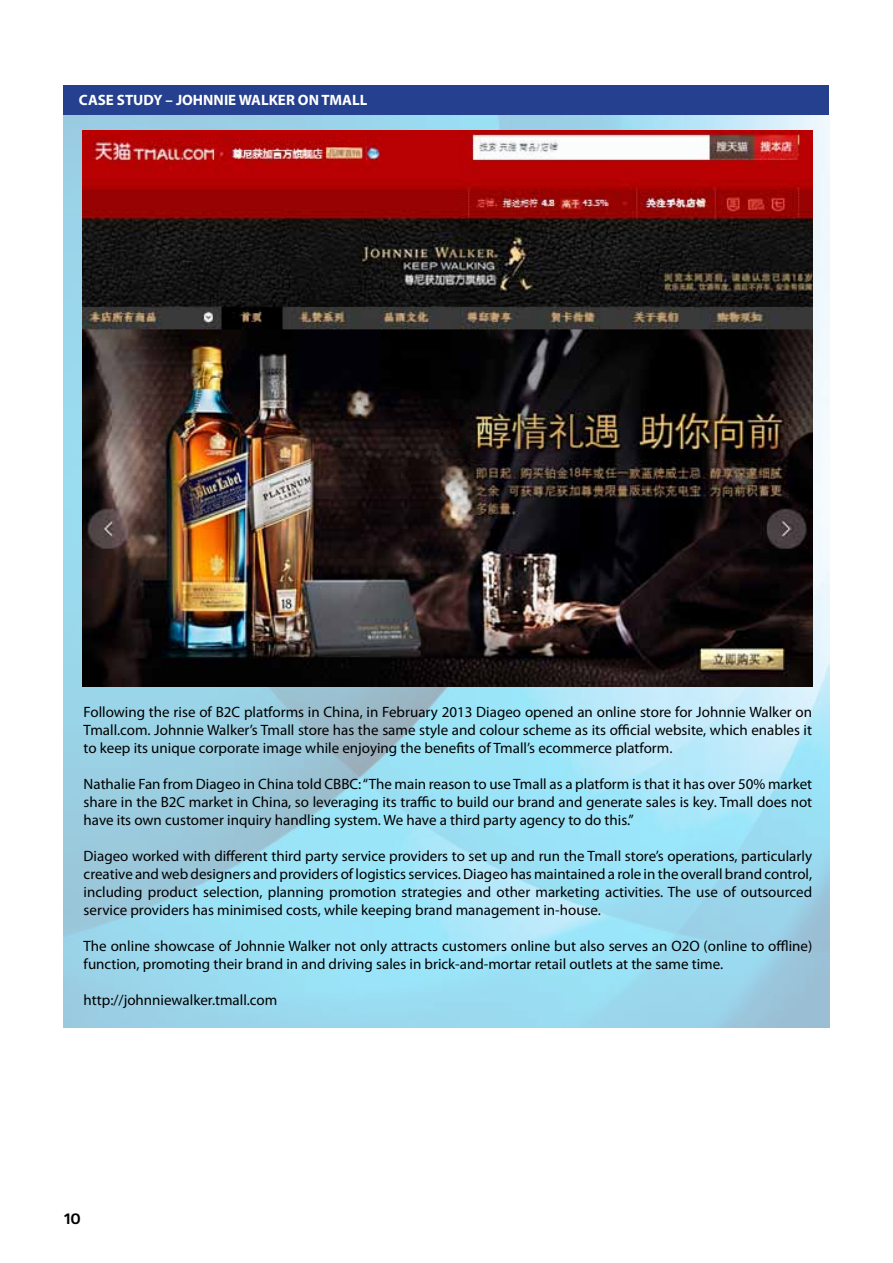
<style>
.page{position:relative;width:893px;height:1263px;background:#fff}
.page>*{position:absolute;margin:0;border:0;box-sizing:border-box;transform-origin:0 0}
.t1{font:15px/18px "Myriad Pro";color:#000;text-align:justify}
.t2{font:700 15px "Myriad Pro";color:#fff}
.t3{font:700 15px "Substance";color:#000}
</style>
<div class="page">
<img style="left:64px;top:115px;width:765px;height:913px">
<div style="left:64px;top:85px;width:765px;height:30px;background:#25408f"></div>
<img style="left:82px;top:131px;width:730px;height:555px">
<p class="t2" style="left:79px;top:91px;width:290px">CASE STUDY – JOHNNIE WALKER ON TMALL</p>
<p class="t1" style="left:84px;top:703px;width:730px">Following the rise of B2C platforms in China, in February 2013 Diageo opened an online store for Johnnie Walker on Tmall.com. Johnnie Walker’s Tmall store has the same style and colour scheme as its official website, which enables it to keep its unique corporate image while enjoying the benefits of Tmall’s ecommerce platform.</p>
<p class="t1" style="left:84px;top:775px;width:730px">Nathalie Fan from Diageo in China told CBBC: “The main reason to use Tmall as a platform is that it has over 50% market share in the B2C market in China, so leveraging its traffic to build our brand and generate sales is key. Tmall does not have its own customer inquiry handling system. We have a third party agency to do this.”</p>
<p class="t1" style="left:84px;top:847px;width:730px">Diageo worked with different third party service providers to set up and run the Tmall store’s operations, particularly creative and web designers and providers of logistics services. Diageo has maintained a role in the overall brand control, including product selection, planning promotion strategies and other marketing activities. The use of outsourced service providers has minimised costs, while keeping brand management in-house.</p>
<p class="t1" style="left:84px;top:937px;width:730px">The online showcase of Johnnie Walker not only attracts customers online but also serves an O2O (online to offline) function, promoting their brand in and driving sales in brick-and-mortar retail outlets at the same time.</p>
<p class="t1" style="left:84px;top:991px;width:195px">http://johnniewalker.tmall.com</p>
<p class="t3" style="left:64px;top:1210px;width:19px">10</p>
</div>
